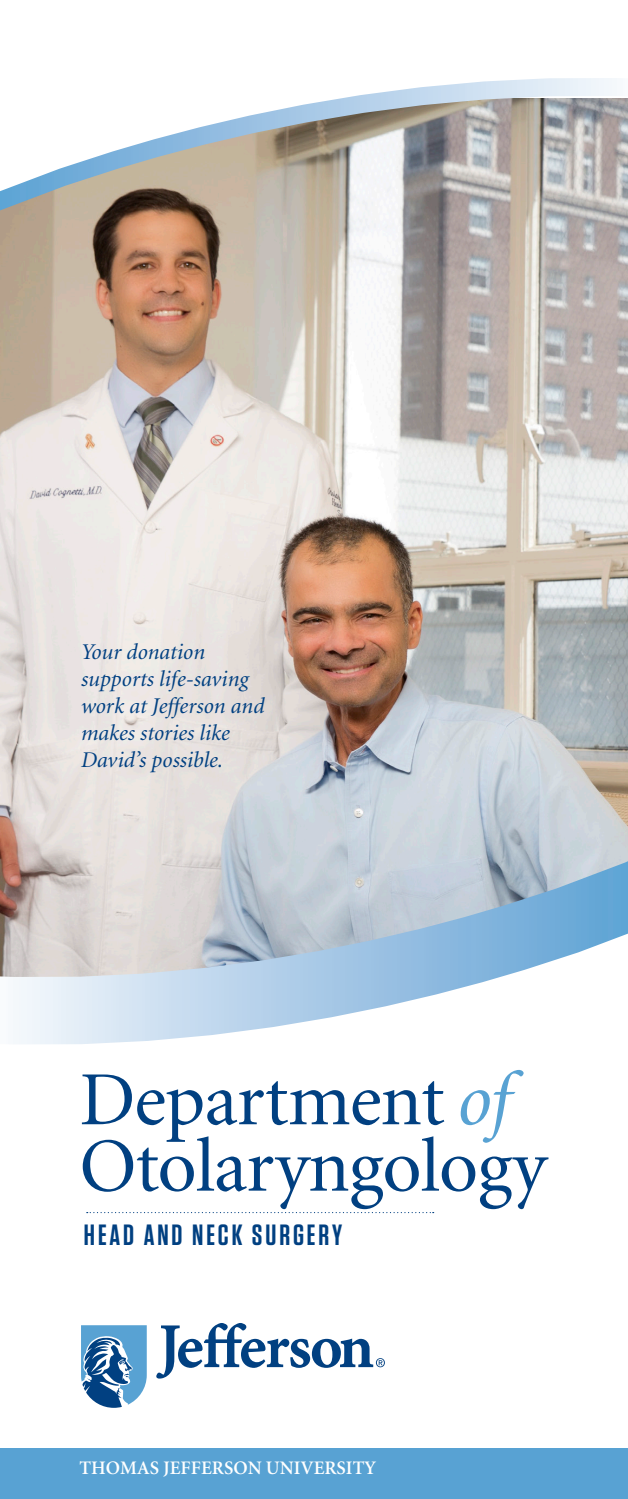
<style>
.page{position:relative;width:628px;height:1499px;background:#fff}
.page>*{position:absolute;margin:0;border:0;box-sizing:border-box;transform-origin:0 0}
.t1{font:76.5px "Minion";letter-spacing:-.015em;color:#014081}
.t2{font:600 29.25px "Tungsten";letter-spacing:.1em;color:#014081}
.t3{font:italic 22.5px/27px "Minion";color:#014081}
.t4{font:600 19.12px "Minion";color:#fff}
.s1{font-style:italic;color:#58a2d3}
</style>
<div class="page">
<img style="left:0;top:226px;width:628px;height:596px">
<svg style="left:0;top:78px;width:628px;height:148px"></svg>
<svg style="left:87px;top:1212px;width:347px;height:1px"></svg>
<svg style="left:81px;top:1325px;width:66px;height:82px"></svg>
<svg style="left:156px;top:1323px;width:229px;height:55px"></svg>
<div style="left:0;top:1448px;width:628px;height:50px;background:#58a2d3"></div>
<svg style="left:0;top:822px;width:628px;height:222px"></svg>
<p class="t3" style="left:81px;top:639px;width:185px">Your donation supports life-saving work at Jefferson and makes stories like<br>David’s possible.</p>
<p class="t1" style="left:79px;top:1062px;width:433px">Department <span class="s1">of</span></p>
<p class="t1" style="left:79px;top:1128px;width:469px">Otolaryngology</p>
<p class="t2" style="left:84px;top:1219px;width:260px">HEAD AND NECK SURGERY</p>
<p class="t4" style="left:79px;top:1458px;width:298px">THOMAS JEFFERSON UNIVERSITY</p>
</div>
